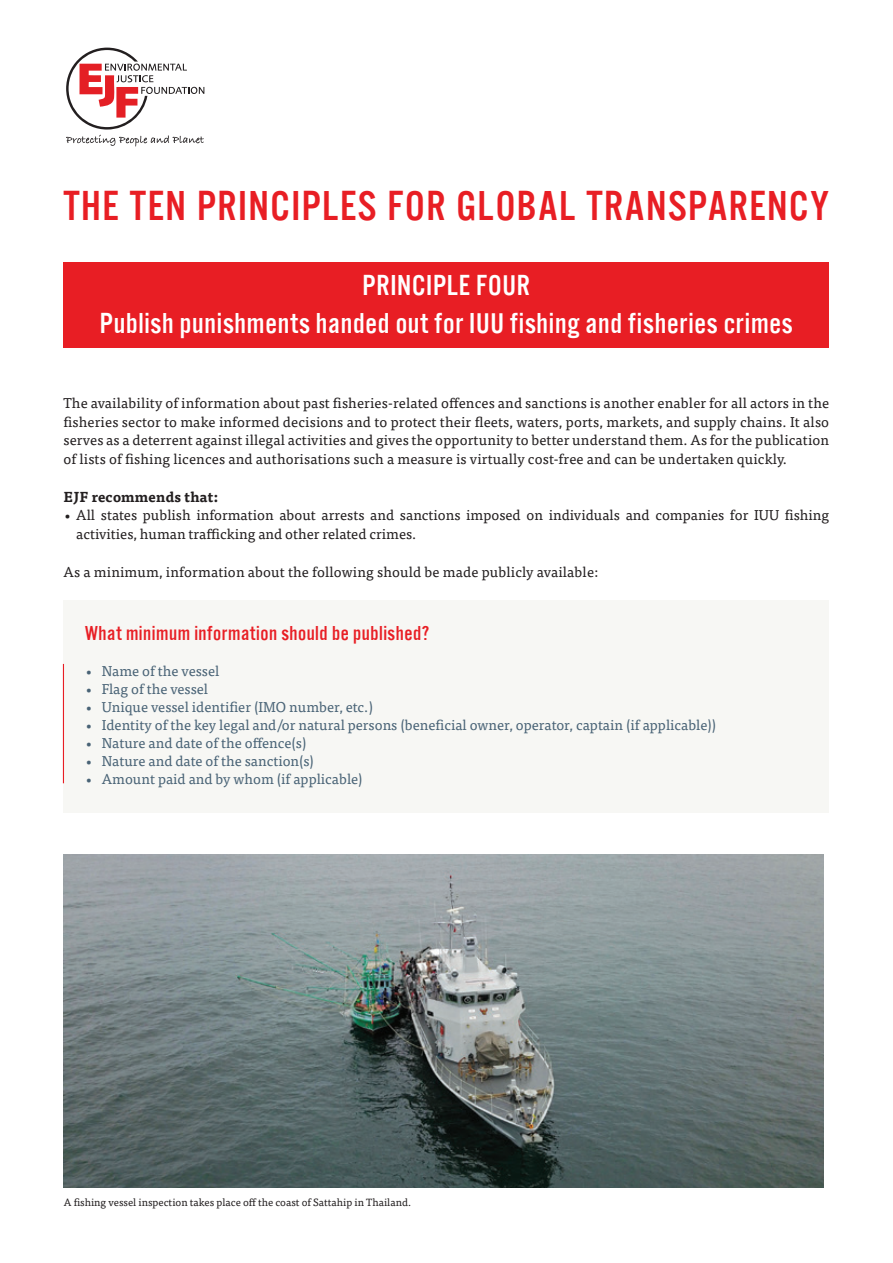
<style>
.page{position:relative;width:893px;height:1263px;background:#fff}
.page>*{position:absolute;margin:0;border:0;box-sizing:border-box;transform-origin:0 0}
.t1{font:43.5px "Alternate Got No 3 D";letter-spacing:.035em;color:#e81e24}
.t2{font:30px/37.5px "Alternate Got No 3 D";letter-spacing:.025em;color:#fff;text-align:center}
.t3{font:21px "Alternate Got No 3 D";letter-spacing:.025em;color:#e81e24}
.t4{font:14.25px/18.8px "Tisa Pro";color:#231f20;text-align:justify}
.t5{font:14.25px "Tisa Pro";color:#496376}
.t6{font:700 14.25px "Tisa Pro";letter-spacing:.01em;color:#231f20}
.t7{font:10.5px "Tisa Pro";color:#231f20}
</style>
<div class="page">
<div style="left:63px;top:263px;width:766px;height:47px;background:#e81e24"></div>
<div style="left:63px;top:300px;width:766px;height:47px;background:#e81e24"></div>
<div style="left:63px;top:600px;width:766px;height:213px;background:#f7f7f4"></div>
<hr style="left:63px;top:664px;width:1px;height:119px;background:#e81e24">
<svg style="left:66px;top:48px;width:138px;height:98px"></svg>
<img style="left:64px;top:855px;width:760px;height:332px">
<h1 class="t1" style="left:63px;top:184px;width:767px">THE TEN PRINCIPLES FOR GLOBAL TRANSPARENCY</h1>
<h2 class="t2" style="left:100px;top:267px;width:694px">PRINCIPLE FOUR<br>Publish punishments handed out for IUU fishing and fisheries crimes</h2>
<p class="t4" style="left:63px;top:393px;width:767px">The availability of information about past fisheries-related offences and sanctions is another enabler for all actors in the fisheries sector to make informed decisions and to protect their fleets, waters, ports, markets, and supply chains. It also serves as a deterrent against illegal activities and gives the opportunity to better understand them. As for the publication of lists of fishing licences and authorisations such a measure is virtually cost-free and can be undertaken quickly.</p>
<p class="t6" style="left:63px;top:485px;width:156px">EJF recommends that:</p>
<p class="t4" style="left:76px;top:505px;width:754px;text-indent:-13px">• All states publish information about arrests and sanctions imposed on individuals and companies for IUU fishing activities, human trafficking and other related crimes.</p>
<p class="t4" style="left:63px;top:561px;width:536px">As a minimum, information about the following should be made publicly available:</p>
<h3 class="t3" style="left:85px;top:622px;width:346px">What minimum information should be published?</h3>
<p class="t5" style="left:85px;top:660px;width:136px">• Name of the vessel</p>
<p class="t5" style="left:85px;top:678px;width:125px">• Flag of the vessel</p>
<p class="t5" style="left:85px;top:696px;width:290px">• Unique vessel identifier (IMO number, etc.)</p>
<p class="t5" style="left:85px;top:714px;width:633px">• Identity of the key legal and/or natural persons (beneficial owner, operator, captain (if applicable))</p>
<p class="t5" style="left:85px;top:732px;width:223px">• Nature and date of the offence(s)</p>
<p class="t5" style="left:85px;top:750px;width:231px">• Nature and date of the sanction(s)</p>
<p class="t5" style="left:85px;top:768px;width:279px">• Amount paid and by whom (if applicable)</p>
<p class="t7" style="left:64px;top:1194px;width:349px">A fishing vessel inspection takes place off the coast of Sattahip in Thailand.</p>
</div>
